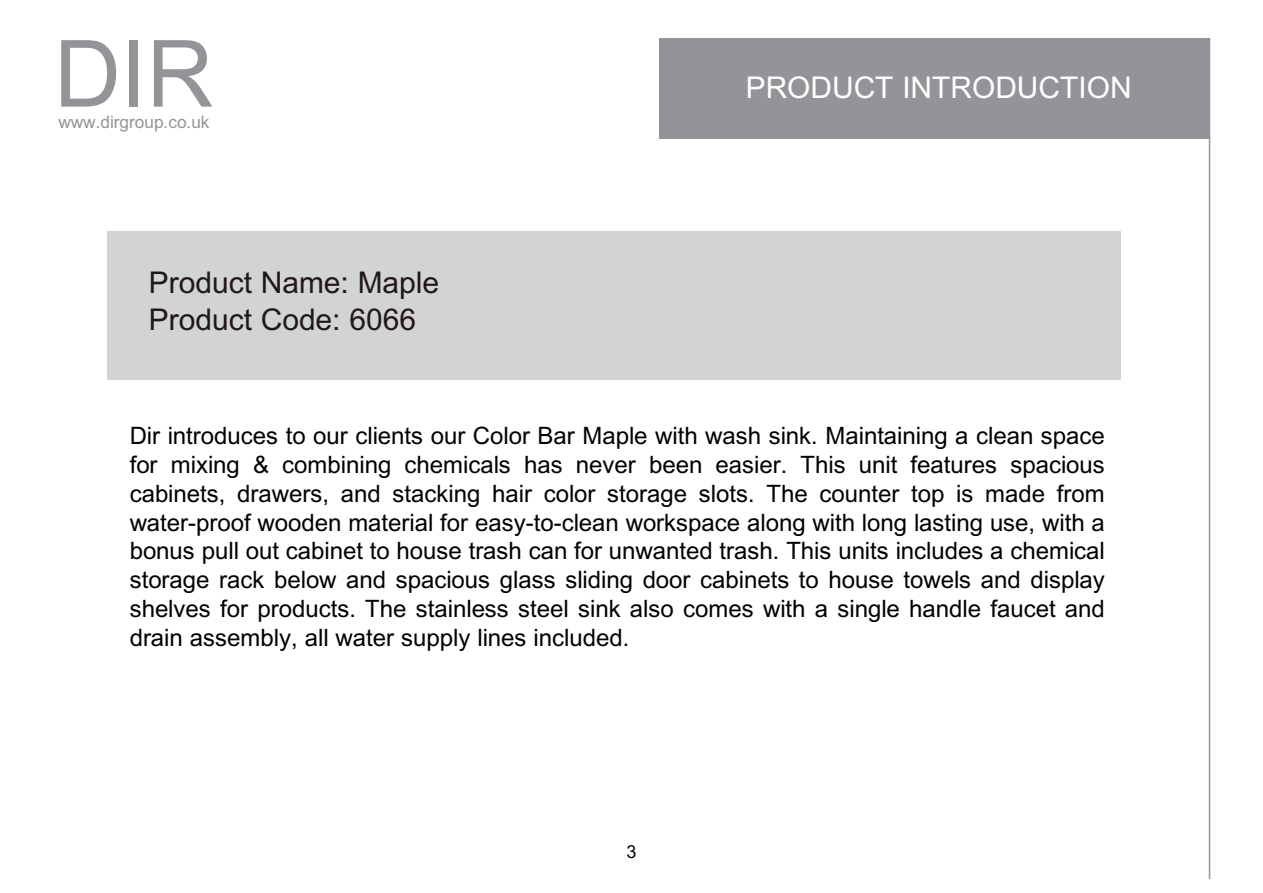
<style>
.page{position:relative;width:1263px;height:893px;background:#fff}
.page>*{position:absolute;margin:0;border:0;box-sizing:border-box;transform-origin:0 0}
.t1{font:93px "+Arial";color:#939498}
.t2{font:30px/37.5px "+Arial";color:#221815}
.t3{font:30px "+Arial";color:#fff}
.t4{font:24px/28.8px "+Arial";color:#040000;text-align:justify}
.t5{font:18px "+Arial";color:#040000}
.t6{font:17.25px "+Arial";color:#939498}
</style>
<div class="page">
<div style="left:660px;top:38px;width:550px;height:101px;background:#939498"></div>
<hr style="left:1209px;top:38px;width:1px;height:840px;background:#939498">
<div style="left:107px;top:231px;width:1014px;height:148px;background:#d1d3d4"></div>
<h1 class="t1" style="left:54px;top:10px;width:161px">DIR</h1>
<p class="t6" style="left:58px;top:110px;width:153px">www.dirgroup.co.uk</p>
<p class="t2" style="left:149px;top:264px;width:292px">Product Name: Maple<br>Product Code: 6066</p>
<p class="t3" style="left:746px;top:67px;width:387px">PRODUCT INTRODUCTION</p>
<p class="t4" style="left:130px;top:422px;width:977px">Dir introduces to our clients our Color Bar Maple with wash sink. Maintaining a clean space for mixing &amp; combining chemicals has never been easier. This unit features spacious cabinets, drawers, and stacking hair color storage slots. The counter top is made from water-proof wooden material for easy-to-clean workspace along with long lasting use, with a bonus pull out cabinet to house trash can for unwanted trash. This units includes a chemical storage rack below and spacious glass sliding door cabinets to house towels and display shelves for products. The stainless steel sink also comes with a single handle faucet and drain assembly, all water supply lines included.</p>
<p class="t5" style="left:626px;top:839px;width:11px">3</p>
</div>
